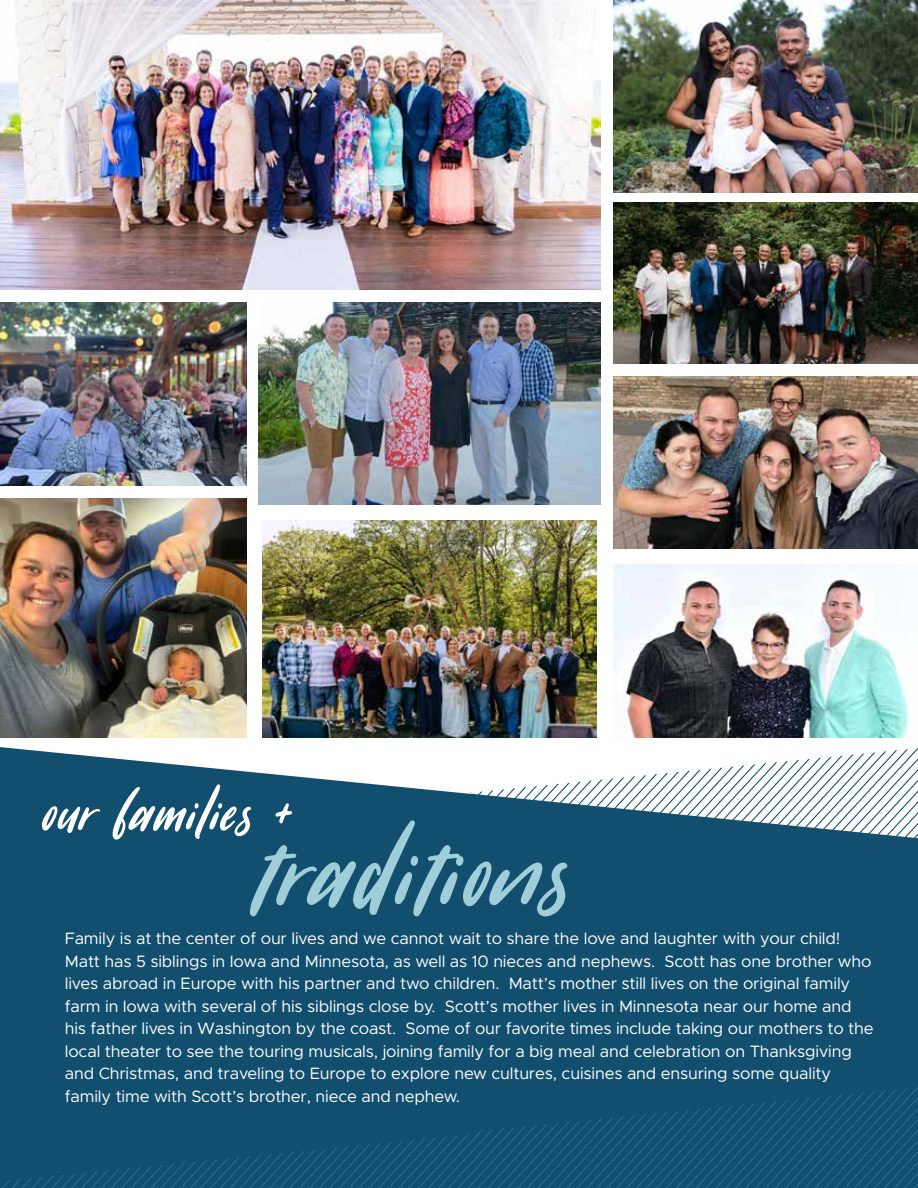
<style>
.page{position:relative;width:918px;height:1188px;background:#fff}
.page>*{position:absolute;margin:0;border:0;box-sizing:border-box;transform-origin:0 0}
.t1{font:132px "Sugarstyle Millenial";letter-spacing:.01em;color:#9fcdd8}
.t2{font:72px "Sugarstyle Millenial";letter-spacing:.01em;color:#fff}
.t3{font:16.5px/22.5px "Metropolis";letter-spacing:-.01em;color:#fff}
</style>
<div class="page">
<img style="left:0;top:0;width:600px;height:289px">
<img style="left:614px;top:0;width:304px;height:192px">
<img style="left:614px;top:376px;width:304px;height:173px">
<img style="left:614px;top:202px;width:304px;height:161px">
<img style="left:0;top:302px;width:246px;height:184px">
<img style="left:258px;top:302px;width:342px;height:203px">
<svg style="left:471px;top:773px;width:197px;height:21px"></svg>
<svg style="left:471px;top:794px;width:447px;height:293px;fill:#124e6e"></svg>
<div style="left:0;top:747px;width:471px;height:441px;background:#124e6e"></div>
<svg style="left:2px;top:1087px;width:916px;height:101px"></svg>
<img style="left:0;top:499px;width:246px;height:238px">
<img style="left:262px;top:521px;width:334px;height:216px">
<img style="left:614px;top:565px;width:295px;height:172px">
<h2 class="t2" style="left:41px;top:765px;width:256px">our families +</h2>
<h1 class="t1" style="left:253px;top:785px;width:318px">traditions</h1>
<p class="t3" style="left:65px;top:927px;width:810px">Family is at the center of our lives and we cannot wait to share the love and laughter with your child!<br>Matt has 5 siblings in Iowa and Minnesota, as well as 10 nieces and nephews. Scott has one brother who lives abroad in Europe with his partner and two children. Matt’s mother still lives on the original family farm in Iowa with several of his siblings close by. Scott’s mother lives in Minnesota near our home and his father lives in Washington by the coast. Some of our favorite times include taking our mothers to the local theater to see the touring musicals, joining family for a big meal and celebration on Thanksgiving and Christmas, and traveling to Europe to explore new cultures, cuisines and ensuring some quality family time with Scott’s brother, niece and nephew.</p>
</div>
